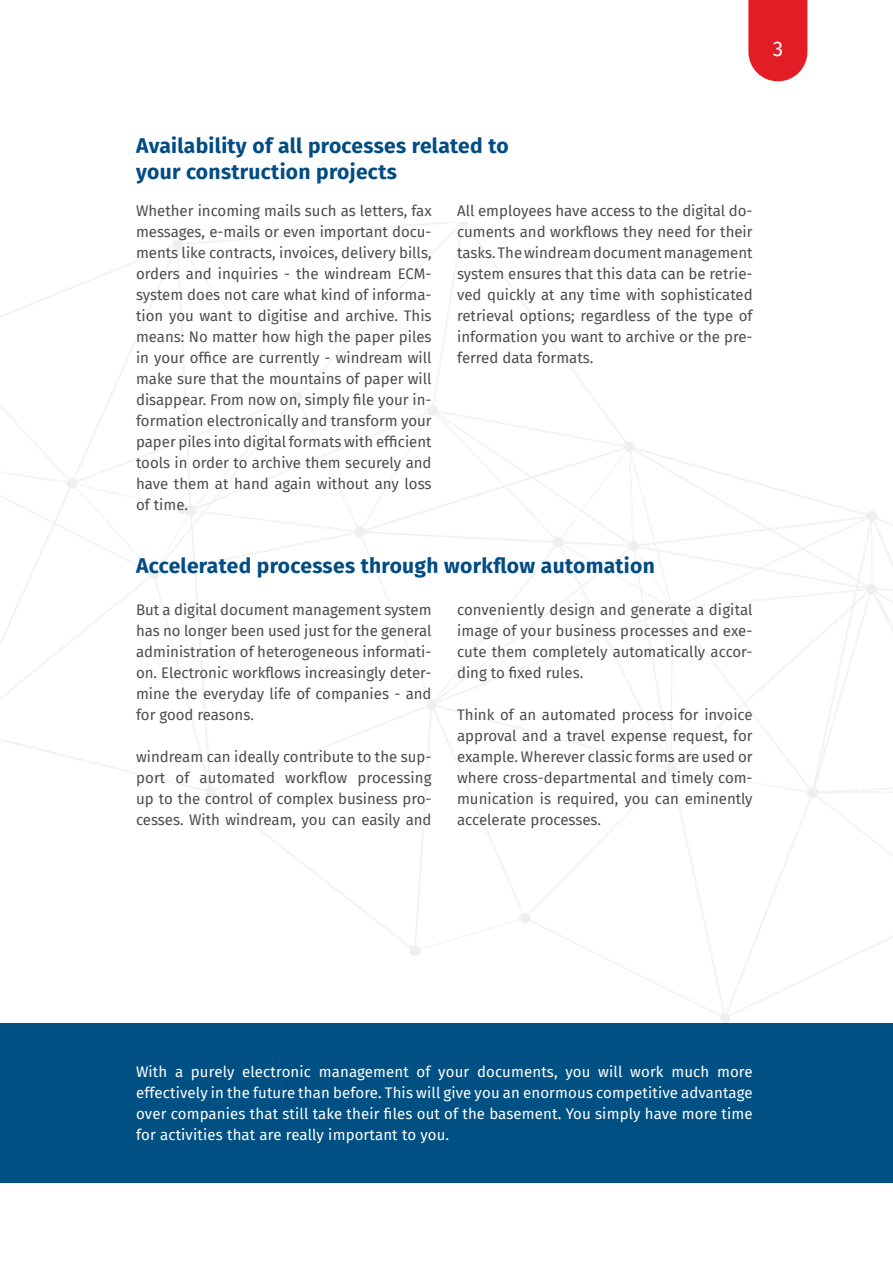
<style>
.page{position:relative;width:893px;height:1263px;background:#fff}
.page>*{position:absolute;margin:0;border:0;box-sizing:border-box;transform-origin:0 0}
.Überschrift_1{font:700 21px/26.2px "Fira Sans";letter-spacing:.015em;color:#024c84}
.t1{font:21px "Fira Sans";color:#fff}
.Fließext{font:15px/21px "Fira Sans";color:#4b4c4d;text-align:justify}
.Fließext-2{font:15px/21px "Fira Sans";letter-spacing:.01em;color:#fff;text-align:justify}
</style>
<div class="page">
<svg style="left:748px;top:0;width:59px;height:81px;background:#e52e37"></svg>
<div style="left:0;top:1023px;width:893px;height:159px;background:#015083"></div>
<h1 class="t1" style="left:773px;top:33px;width:12px">3</h1>
<p class="Überschrift_1" style="left:136px;top:131px;width:374px">Availability of all processes related to your construction projects</p>
<p class="Fließext" style="left:136px;top:200px;width:297px">Whether incoming mails such as letters, fax messages, e-mails or even important docu&shy;ments like contracts, invoices, delivery bills, orders and inquiries - the windream ECM&shy;system does not care what kind of informa&shy;tion you want to digitise and archive. This means: No matter how high the paper piles in your office are currently - windream will make sure that the mountains of paper will disappear. From now on, simply file your in&shy;formation electronically and transform your paper piles into digital formats with efficient tools in order to archive them securely and have them at hand again without any loss of time.</p>
<p class="Fließext" style="left:457px;top:200px;width:297px">All employees have access to the digital do&shy;cuments and workflows they need for their tasks. The windream document management system ensures that this data can be retrie&shy;ved quickly at any time with sophisticated retrieval options; regardless of the type of information you want to archive or the pre&shy;ferred data formats.</p>
<p class="Überschrift_1" style="left:136px;top:551px;width:520px">Accelerated processes through workflow automation</p>
<p class="Fließext" style="left:136px;top:599px;width:297px">But a digital document management system has no longer been used just for the general administration of heterogeneous informati&shy;on. Electronic workflows increasingly deter&shy;mine the everyday life of companies - and for good reasons.</p>
<p class="Fließext" style="left:136px;top:746px;width:297px">windream can ideally contribute to the sup&shy;port of automated workflow processing up to the control of complex business pro&shy;cesses. With windream, you can easily and</p>
<p class="Fließext" style="left:457px;top:599px;width:297px">conveniently design and generate a digital image of your business processes and exe&shy;cute them completely automatically accor&shy;ding to fixed rules.</p>
<p class="Fließext" style="left:457px;top:704px;width:297px">Think of an automated process for invoice approval and a travel expense request, for example. Wherever classic forms are used or where cross-departmental and timely com&shy;munication is required, you can eminently accelerate processes.</p>
<p class="Fließext-2" style="left:136px;top:1061px;width:618px">With a purely electronic management of your documents, you will work much more effectively in the future than before. This will give you an enormous competitive advantage over companies that still take their files out of the basement. You simply have more time for activities that are really important to you.</p>
</div>
